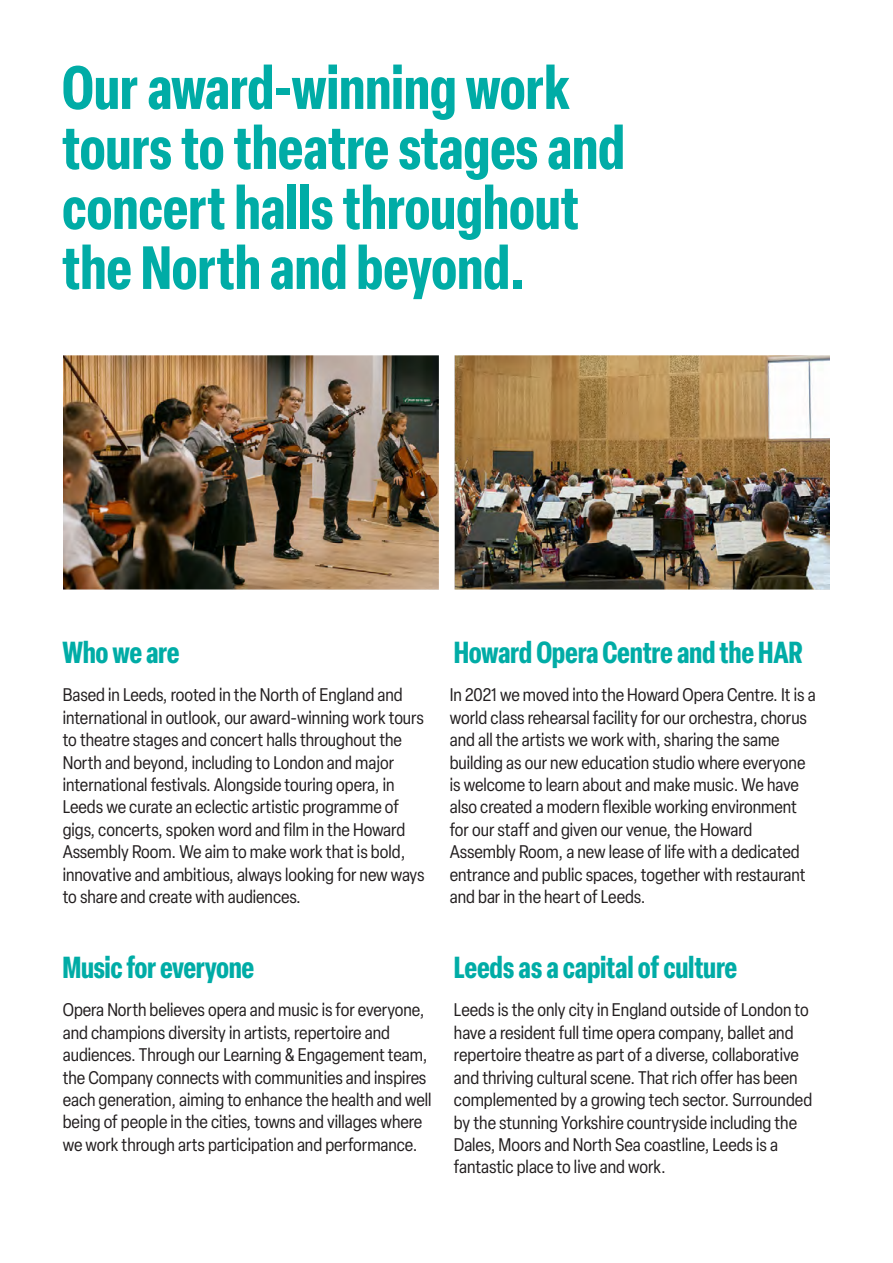
<style>
.page{position:relative;width:893px;height:1263px;background:#fff}
.page>*{position:absolute;margin:0;border:0;box-sizing:border-box;transform-origin:0 0}
.t1{font:700 condensed 60px/60px "Elza";letter-spacing:-.005em;color:#00aca6}
.t2{font:700 condensed 30px "Elza";letter-spacing:-.01em;color:#00aca6}
.t3{font:condensed 18px/22.4px "Elza";color:#231f20}
</style>
<div class="page">
<img style="left:64px;top:356px;width:374px;height:233px">
<img style="left:455px;top:356px;width:374px;height:233px">
<h1 class="t1" style="left:62px;top:56px;width:564px">Our award-winning work tours to theatre stages and concert halls throughout the North and beyond.</h1>
<h2 class="t2" style="left:63px;top:632px;width:119px">Who we are</h2>
<p class="t3" style="left:63px;top:683px;width:363px">Based in Leeds, rooted in the North of England and international in outlook, our award-winning work tours to theatre stages and concert halls throughout the North and beyond, including to London and major international festivals. Alongside touring opera, in Leeds we curate an eclectic artistic programme of gigs, concerts, spoken word and film in the Howard Assembly Room. We aim to make work that is bold, innovative and ambitious, always looking for new ways to share and create with audiences.</p>
<h2 class="t2" style="left:454px;top:632px;width:350px">Howard Opera Centre and the HAR</h2>
<p class="t3" style="left:450px;top:683px;width:367px">In 2021 we moved into the Howard Opera Centre. It is a world class rehearsal facility for our orchestra, chorus and all the artists we work with, sharing the same building as our new education studio where everyone is welcome to learn about and make music. We have also created a modern flexible working environment for our staff and given our venue, the Howard Assembly Room, a new lease of life with a dedicated entrance and public spaces, together with restaurant and bar in the heart of Leeds.</p>
<h2 class="t2" style="left:63px;top:947px;width:193px">Music for everyone</h2>
<p class="t3" style="left:63px;top:998px;width:370px">Opera North believes opera and music is for everyone, and champions diversity in artists, repertoire and audiences. Through our Learning &amp; Engagement team, the Company connects with communities and inspires each generation, aiming to enhance the health and well being of people in the cities, towns and villages where we work through arts participation and performance.</p>
<h2 class="t2" style="left:454px;top:947px;width:285px">Leeds as a capital of culture</h2>
<p class="t3" style="left:454px;top:998px;width:360px">Leeds is the only city in England outside of London to have a resident full time opera company, ballet and repertoire theatre as part of a diverse, collaborative and thriving cultural scene. That rich offer has been complemented by a growing tech sector. Surrounded by the stunning Yorkshire countryside including the Dales, Moors and North Sea coastline, Leeds is a fantastic place to live and work.</p>
</div>
